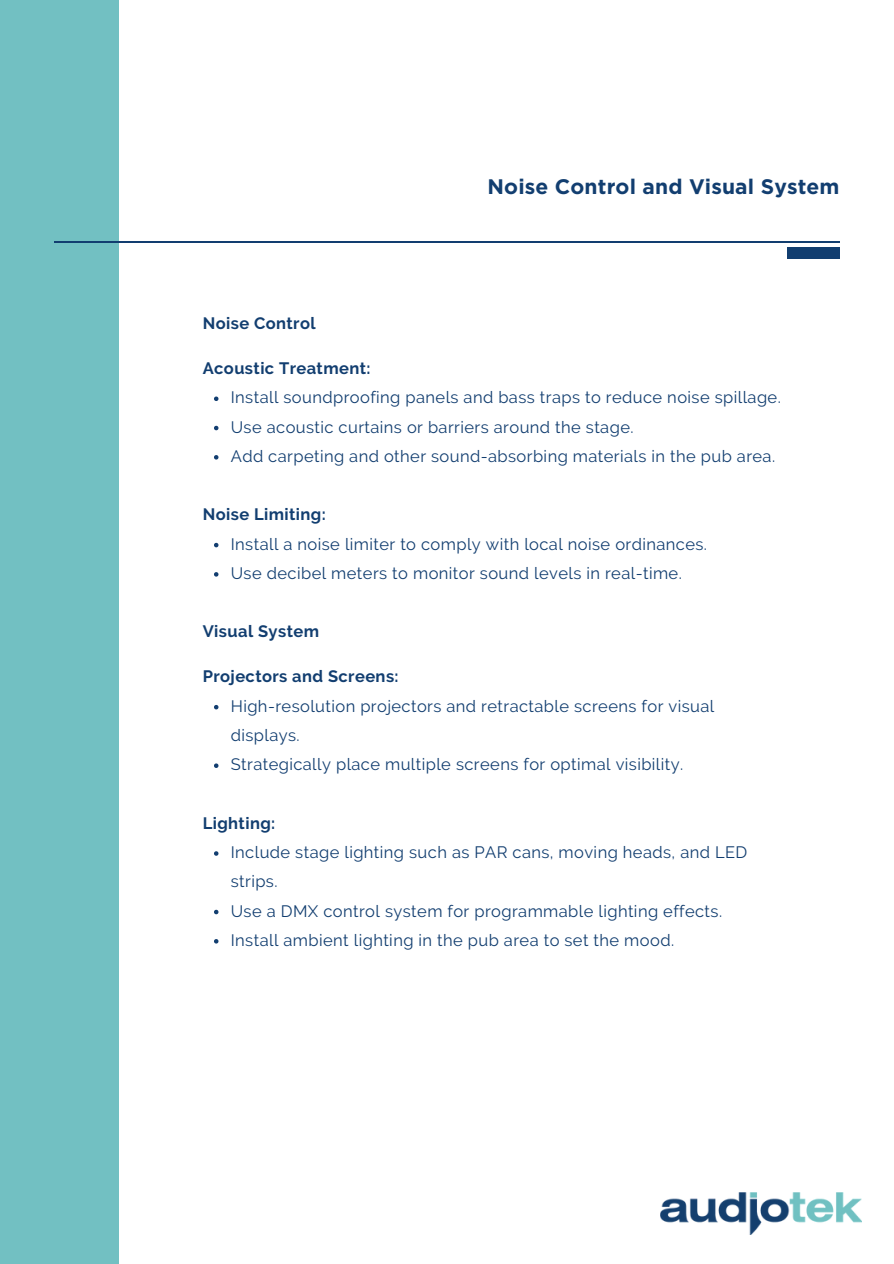
<style>
.page{position:relative;width:894px;height:1264px;background:#fff}
.page>*{position:absolute;margin:0;border:0;box-sizing:border-box;transform-origin:0 0}
.t1{font:700 21px "Gotham";letter-spacing:.005em;color:#123e70}
.t2{font:16.5px/29.2px "Raleway";letter-spacing:.025em;color:#123e70}
.t3{font:700 16.5px "Raleway";letter-spacing:.025em;color:#123e70}
</style>
<div class="page">
<div style="left:0;top:0;width:118px;height:1263px;background:#72c0c2"></div>
<hr style="left:54px;top:242px;width:785px;height:1px;background:#123e70">
<div style="left:786px;top:247px;width:53px;height:12px;background:#123e70"></div>
<img style="left:660px;top:1192px;width:200px;height:42px">
<svg style="left:214px;top:396px;width:4px;height:5px"></svg>
<svg style="left:214px;top:426px;width:4px;height:4px"></svg>
<svg style="left:214px;top:455px;width:4px;height:4px"></svg>
<svg style="left:214px;top:543px;width:4px;height:4px"></svg>
<svg style="left:214px;top:572px;width:4px;height:4px"></svg>
<svg style="left:214px;top:705px;width:4px;height:4px"></svg>
<svg style="left:214px;top:763px;width:4px;height:5px"></svg>
<svg style="left:214px;top:851px;width:4px;height:4px"></svg>
<svg style="left:214px;top:909px;width:4px;height:5px"></svg>
<svg style="left:214px;top:939px;width:4px;height:4px"></svg>
<h2 class="t1" style="left:487px;top:177px;width:353px">Noise Control and Visual System</h2>
<h2 class="t3" style="left:203px;top:313px;width:114px">Noise Control</h2>
<p class="t3" style="left:203px;top:358px;width:169px">Acoustic Treatment:</p>
<p class="t2" style="left:231px;top:383px;width:551px">Install soundproofing panels and bass traps to reduce noise spillage.</p>
<p class="t2" style="left:231px;top:412px;width:404px">Use acoustic curtains or barriers around the stage.</p>
<h2 class="t2" style="left:231px;top:441px;width:545px">Add carpeting and other sound-absorbing materials in the pub area.</h2>
<p class="t3" style="left:203px;top:505px;width:124px">Noise Limiting:</p>
<p class="t2" style="left:231px;top:529px;width:477px">Install a noise limiter to comply with local noise ordinances.</p>
<h2 class="t2" style="left:231px;top:558px;width:452px">Use decibel meters to monitor sound levels in real-time.</h2>
<h2 class="t3" style="left:203px;top:622px;width:118px">Visual System</h2>
<p class="t3" style="left:203px;top:667px;width:197px">Projectors and Screens:</p>
<p class="t2" style="left:231px;top:691px;width:485px">High-resolution projectors and retractable screens for visual displays.</p>
<p class="t2" style="left:231px;top:749px;width:454px">Strategically place multiple screens for optimal visibility.</p>
<p class="t3" style="left:203px;top:813px;width:74px">Lighting:</p>
<p class="t2" style="left:231px;top:837px;width:518px">Include stage lighting such as PAR cans, moving heads, and LED strips.</p>
<p class="t2" style="left:231px;top:896px;width:492px">Use a DMX control system for programmable lighting effects.</p>
<p class="t2" style="left:231px;top:925px;width:445px">Install ambient lighting in the pub area to set the mood.</p>
</div>
